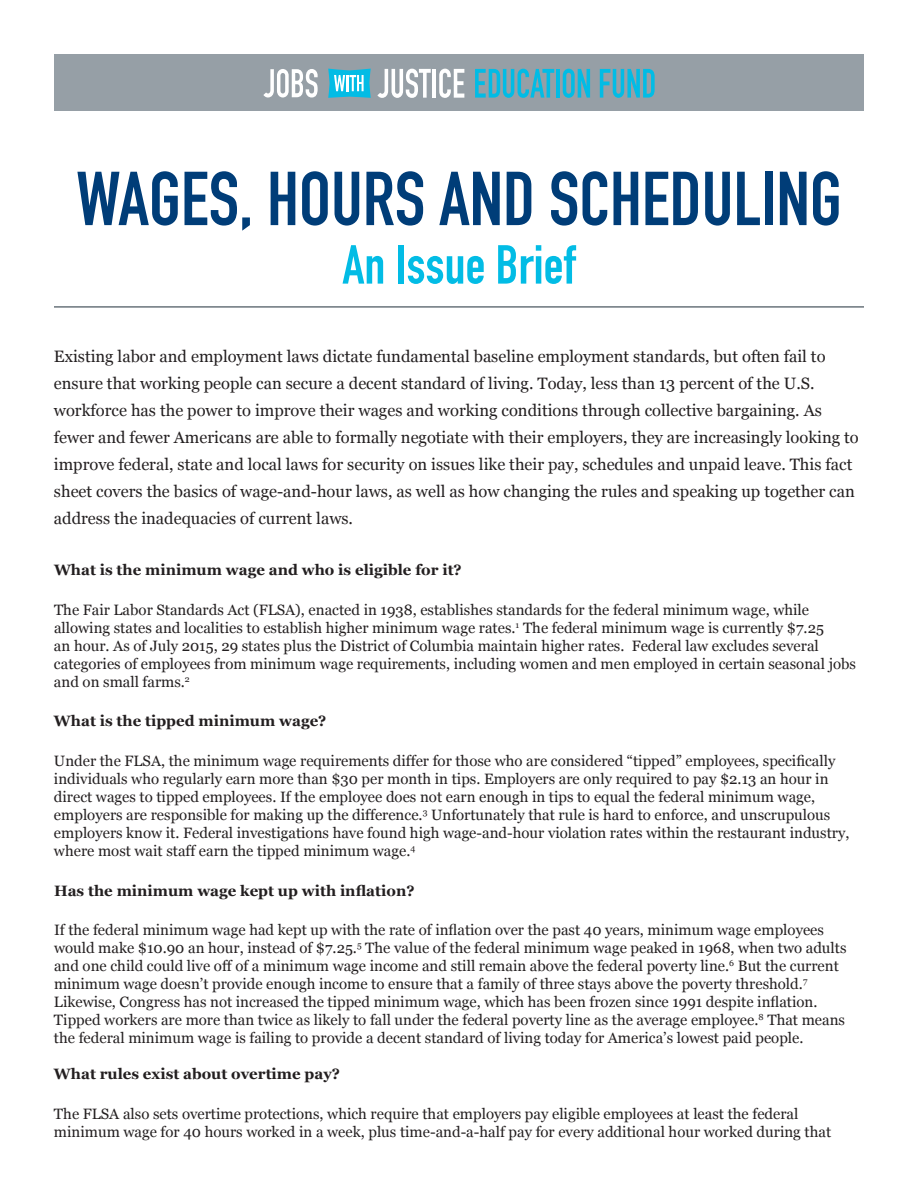
<style>
.page{position:relative;width:918px;height:1188px;background:#fff}
.page>*{position:absolute;margin:0;border:0;box-sizing:border-box;transform-origin:0 0}
.t1{font:75px "DIN Engschrift Std";color:#003d78}
.t2{font:54px "DIN Engschrift Std";color:#02bce5}
.t3{font:16.5px/27px "Georgia";color:#231f20}
.t4{font:15px/18px "Georgia";color:#231f20}
.t5{font:700 15px "Georgia";color:#231f20}
</style>
<div class="page">
<div style="left:54px;top:54px;width:810px;height:56px;background:#969fa6"></div>
<svg style="left:328px;top:69px;width:43px;height:29px"></svg>
<svg style="left:263px;top:69px;width:55px;height:29px"></svg>
<svg style="left:377px;top:69px;width:54px;height:29px"></svg>
<hr style="left:432px;top:69px;width:4px;height:29px;background:#fff">
<svg style="left:439px;top:69px;width:25px;height:29px"></svg>
<svg style="left:475px;top:69px;width:79px;height:29px"></svg>
<hr style="left:556px;top:69px;width:3px;height:29px;background:#02bce5">
<svg style="left:563px;top:69px;width:27px;height:29px"></svg>
<svg style="left:600px;top:69px;width:55px;height:29px"></svg>
<hr style="left:54px;top:306px;width:810px;height:2px;background:#6a747b">
<h1 class="t1" style="left:76px;top:155px;width:767px">WAGES, HOURS AND SCHEDULING</h1>
<h2 class="t2" style="left:342px;top:233px;width:235px">An Issue Brief</h2>
<p class="t3" style="left:54px;top:343px;width:806px">Existing labor and employment laws dictate fundamental baseline employment standards, but often fail to ensure that working people can secure a decent standard of living. Today, less than 13 percent of the U.S. workforce has the power to improve their wages and working conditions through collective bargaining. As fewer and fewer Americans are able to formally negotiate with their employers, they are increasingly looking to improve federal, state and local laws for security on issues like their pay, schedules and unpaid leave. This fact sheet covers the basics of wage-and-hour laws, as well as how changing the rules and speaking up together can address the inadequacies of current laws.</p>
<p class="t5" style="left:54px;top:560px;width:409px">What is the minimum wage and who is eligible for it?</p>
<p class="t4" style="left:54px;top:601px;width:804px">The Fair Labor Standards Act (FLSA), enacted in 1938, establishes standards for the federal minimum wage, while allowing states and localities to establish higher minimum wage rates.<sup>1</sup> The federal minimum wage is currently $7.25<br>an hour. As of July 2015, 29 states plus the District of Columbia maintain higher rates. Federal law excludes several categories of employees from minimum wage requirements, including women and men employed in certain seasonal jobs and on small farms.<sup>2</sup></p>
<p class="t5" style="left:54px;top:711px;width:274px">What is the tipped minimum wage?</p>
<p class="t4" style="left:54px;top:752px;width:797px">Under the FLSA, the minimum wage requirements differ for those who are considered “tipped” employees, specifically individuals who regularly earn more than $30 per month in tips. Employers are only required to pay $2.13 an hour in direct wages to tipped employees. If the employee does not earn enough in tips to equal the federal minimum wage, employers are responsible for making up the difference.<sup>3</sup> Unfortunately that rule is hard to enforce, and unscrupulous employers know it. Federal investigations have found high wage-and-hour violation rates within the restaurant industry, where most wait staff earn the tipped minimum wage.<sup>4</sup></p>
<p class="t5" style="left:54px;top:881px;width:362px">Has the minimum wage kept up with inflation?</p>
<p class="t4" style="left:54px;top:921px;width:794px">If the federal minimum wage had kept up with the rate of inflation over the past 40 years, minimum wage employees would make $10.90 an hour, instead of $7.25.<sup>5</sup> The value of the federal minimum wage peaked in 1968, when two adults and one child could live off of a minimum wage income and still remain above the federal poverty line.<sup>6</sup> But the current minimum wage doesn’t provide enough income to ensure that a family of three stays above the poverty threshold.<sup>7<br></sup>Likewise, Congress has not increased the tipped minimum wage, which has been frozen since 1991 despite inflation.<br>Tipped workers are more than twice as likely to fall under the federal poverty line as the average employee.<sup>8</sup> That means the federal minimum wage is failing to provide a decent standard of living today for America’s lowest paid people.</p>
<p class="t5" style="left:54px;top:1064px;width:288px">What rules exist about overtime pay?</p>
<p class="t4" style="left:54px;top:1105px;width:779px">The FLSA also sets overtime protections, which require that employers pay eligible employees at least the federal minimum wage for 40 hours worked in a week, plus time-and-a-half pay for every additional hour worked during that</p>
</div>
